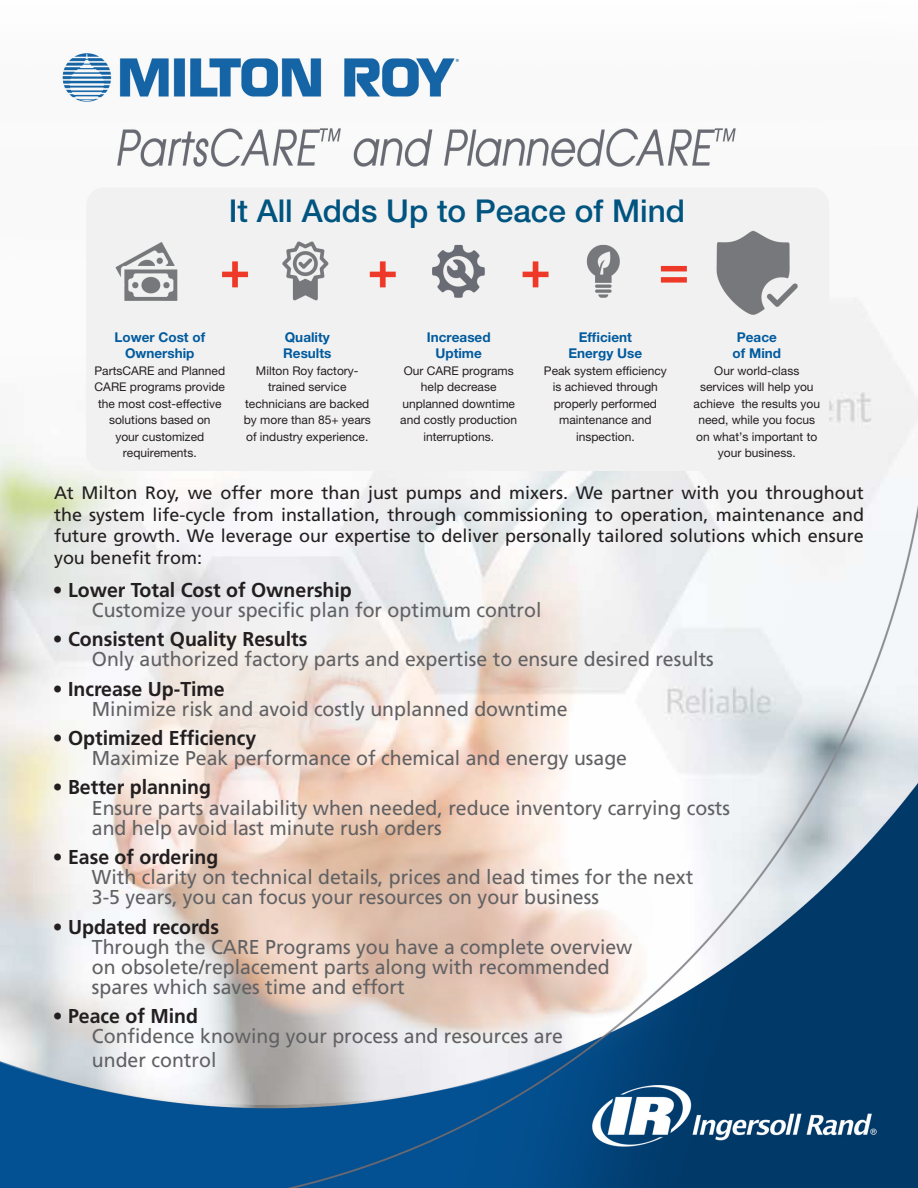
<style>
.page{position:relative;width:918px;height:1188px;background:#fff}
.page>*{position:absolute;margin:0;border:0;box-sizing:border-box;transform-origin:0 0}
.t1{font:500 31.5px "Helvetica Neue LT Pro";color:#005480}
.t2{font:20.1px/20.1px "Frutiger";color:#616164}
.t3{font:700 20.1px "Frutiger";color:#231f20}
.t4{font:18px/21.6px "Frutiger";color:#231f20;text-align:justify}
.t5{font:700 13.5px "Helvetica Neue LT Pro";color:#015b9e}
.t6{font:12px/16.5px "Helvetica Neue LT Pro";color:#231f20;text-align:center}
</style>
<div class="page">
<img style="left:0;top:53px;width:918px;height:1135px">
<div style="left:86px;top:188px;width:743px;height:283px;background:#f2f1f1"></div>
<p class="t1" style="left:229px;top:192px;width:458px">It All Adds Up to Peace of Mind</p>
<p class="t5" style="left:114px;top:329px;width:92px">Lower Cost of</p>
<p class="t5" style="left:125px;top:345px;width:71px">Ownership</p>
<p class="t6" style="left:94px;top:362px;width:132px">PartsCARE and Planned<br>CARE programs provide the most cost-effective solutions based on<br>your customized requirements.</p>
<p class="t5" style="left:285px;top:329px;width:46px">Quality</p>
<p class="t5" style="left:283px;top:345px;width:50px">Results</p>
<p class="t6" style="left:244px;top:362px;width:129px">Milton Roy factory&shy;trained service technicians are backed by more than 85+ years of industry experience.</p>
<p class="t5" style="left:427px;top:329px;width:65px">Increased</p>
<p class="t5" style="left:435px;top:345px;width:48px">Uptime</p>
<p class="t6" style="left:400px;top:362px;width:118px">Our CARE programs help decrease unplanned downtime and costly production interruptions.</p>
<p class="t5" style="left:579px;top:329px;width:55px">Efficient</p>
<p class="t5" style="left:568px;top:345px;width:75px">Energy Use</p>
<p class="t6" style="left:544px;top:362px;width:124px">Peak system efficiency is achieved through properly performed maintenance and inspection.</p>
<p class="t5" style="left:737px;top:329px;width:42px">Peace</p>
<p class="t5" style="left:733px;top:345px;width:50px">of Mind</p>
<p class="t6" style="left:694px;top:362px;width:128px">Our world-class services will help you achieve the results you need, while you focus on what’s important to your business.</p>
<p class="t4" style="left:54px;top:482px;width:812px">At Milton Roy, we offer more than just pumps and mixers. We partner with you throughout the system life-cycle from installation, through commissioning to operation, maintenance and future growth. We leverage our expertise to deliver personally tailored solutions which ensure you benefit from:</p>
<p class="t3" style="left:53px;top:578px;width:301px">• Lower Total Cost of Ownership</p>
<p class="t2" style="left:92px;top:600px;width:451px">Customize your specific plan for optimum control</p>
<p class="t3" style="left:53px;top:627px;width:256px">• Consistent Quality Results</p>
<p class="t2" style="left:92px;top:649px;width:624px">Only authorized factory parts and expertise to ensure desired results</p>
<p class="t3" style="left:53px;top:677px;width:173px">• Increase Up-Time</p>
<p class="t2" style="left:92px;top:698px;width:477px">Minimize risk and avoid costly unplanned downtime</p>
<p class="t3" style="left:53px;top:726px;width:205px">• Optimized Efficiency</p>
<p class="t2" style="left:92px;top:748px;width:537px">Maximize Peak performance of chemical and energy usage</p>
<p class="t3" style="left:53px;top:776px;width:160px">• Better planning</p>
<p class="t2" style="left:92px;top:797px;width:640px">Ensure parts availability when needed, reduce inventory carrying costs and help avoid last minute rush orders</p>
<p class="t3" style="left:53px;top:845px;width:167px">• Ease of ordering</p>
<p class="t2" style="left:92px;top:867px;width:603px">With clarity on technical details, prices and lead times for the next<br>3-5 years, you can focus your resources on your business</p>
<p class="t3" style="left:53px;top:915px;width:168px">• Updated records</p>
<p class="t2" style="left:92px;top:936px;width:542px">Through the CARE Programs you have a complete overview on obsolete/replacement parts along with recommended spares which saves time and effort</p>
<p class="t3" style="left:53px;top:1004px;width:147px">• Peace of Mind</p>
<p class="t2" style="left:92px;top:1024px;width:473px;line-height:24.2px">Confidence knowing your process and resources are under control</p>
</div>
